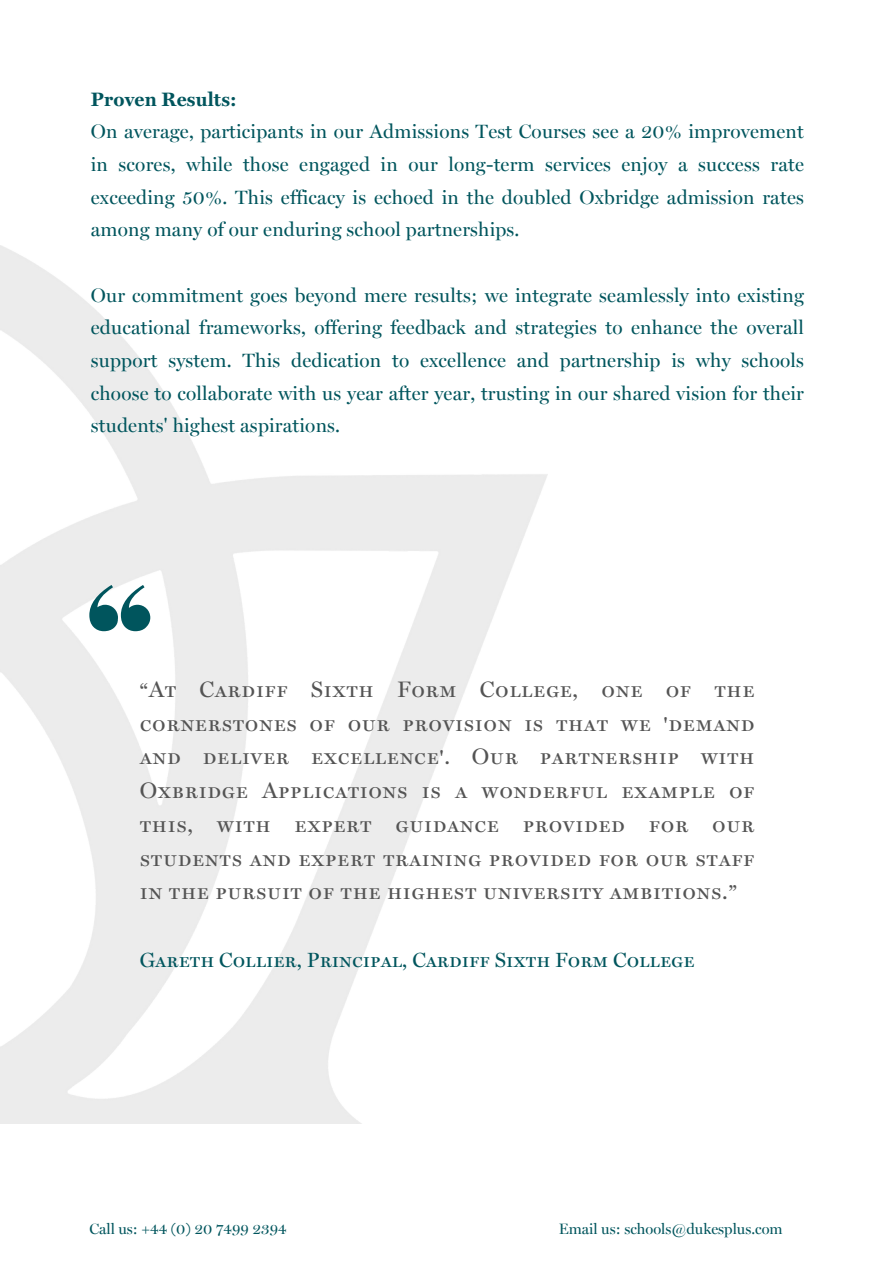
<style>
.page{position:relative;width:893px;height:1264px;background:#fff}
.page>*{position:absolute;margin:0;border:0;box-sizing:border-box;transform-origin:0 0}
.t1{font:22.5px/33.8px "Miller Display Roman SC";letter-spacing:.025em;color:#545454;text-align:justify}
.t2{font:20.7px "Miller Display Roman SC";color:#00555d}
.t3{font:19.5px/32.7px "Miller Display Roman";letter-spacing:.01em;color:#00555d}
.t4{font:15px "Miller Display Roman";color:#00555d}
.s1{font-family:"Miller Text";font-weight:700}
</style>
<div class="page">
<svg style="left:89px;top:585px;width:61px;height:46px"></svg>
<h2 class="t3" style="left:91px;top:83px;width:714px"><span class="s1">Proven Results:<br></span>On average, participants in our Admissions Test Courses see a 20% improvement in scores, while those engaged in our long-term services enjoy a success rate exceeding 50%. This efficacy is echoed in the doubled Oxbridge admission rates among many of our enduring school partnerships.</h2>
<p class="t3" style="left:91px;top:278px;width:714px;text-align:justify">Our commitment goes beyond mere results; we integrate seamlessly into existing educational frameworks, offering feedback and strategies to enhance the overall support system. This dedication to excellence and partnership is why schools choose to collaborate with us year after year, trusting in our shared vision for their students' highest aspirations.</p>
<p class="t1" style="left:140px;top:672px;width:616px">“At Cardiff Sixth Form College, one of the cornerstones of our provision is that we 'demand and deliver excellence'. Our partnership with Oxbridge Applications is a wonderful example of this, with expert guidance provided for our students and expert training provided for our staff in the pursuit of the highest university ambitions.”</p>
<h1 class="t2" style="left:140px;top:947px;width:556px">Gareth Collier, Principal, Cardiff Sixth Form College</h1>
<h3 class="t4" style="left:89px;top:1219px;width:199px">Call us: +44 (0) 20 7499 2394</h3>
<h3 class="t4" style="left:558px;top:1219px;width:225px">Email us: schools@dukesplus.com</h3>
</div>
